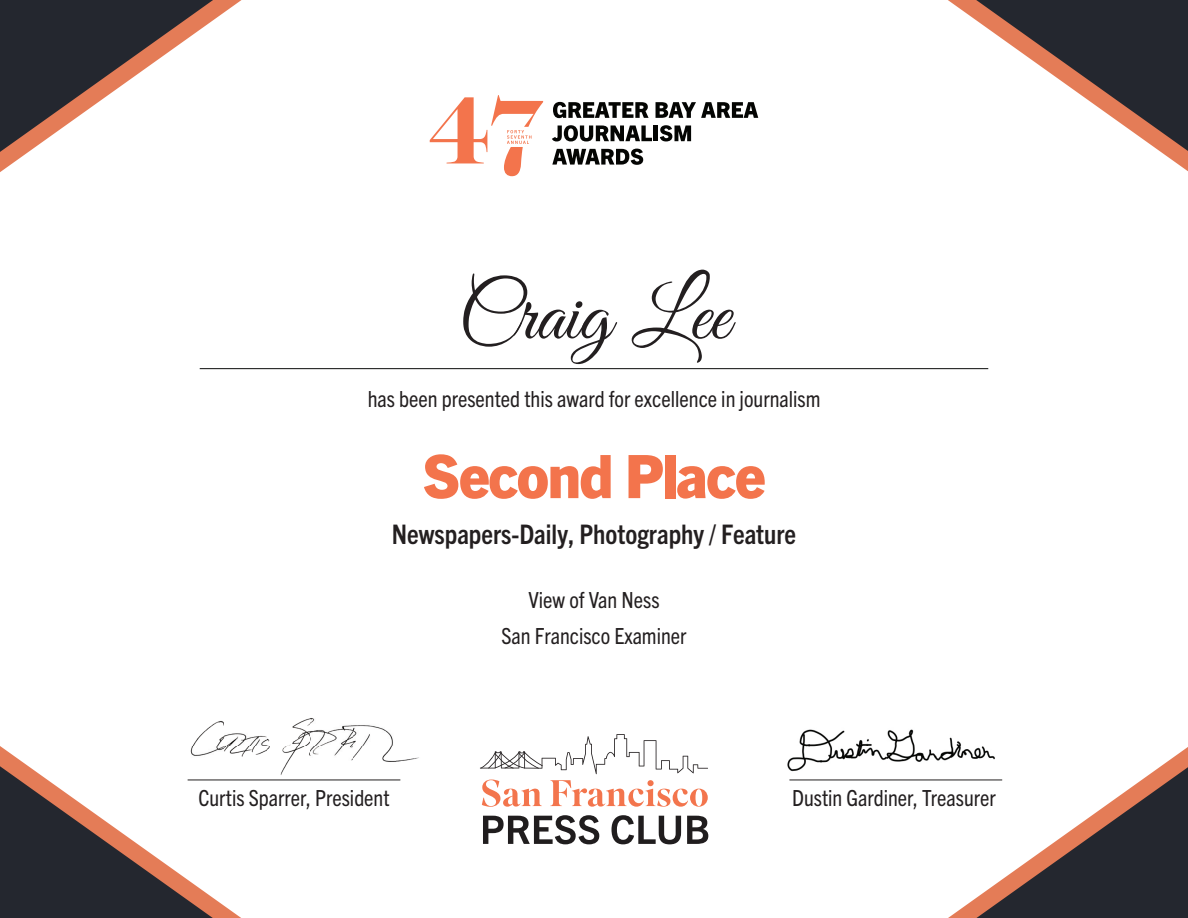
<style>
.page{position:relative;width:1188px;height:918px;background:#fff}
.page>*{position:absolute;margin:0;border:0;box-sizing:border-box;transform-origin:0 0}
.t1{font:81px "Great Vibes";color:#231f20}
.t2{font:800 60px "Trade Gothic Next LT Pro";letter-spacing:-.03em;color:#f3744c}
.t3{font:700 condensed 27px "Trade Gothic Next";color:#231f20}
.t4{font:condensed 22.5px/36px "Trade Gothic Next";color:#231f20;text-align:center}
</style>
<div class="page">
<img style="left:787px;top:729px;width:197px;height:43px">
<img style="left:192px;top:718px;width:227px;height:63px">
<hr style="left:188px;top:780px;width:212px;height:1px;background:#231f20">
<hr style="left:789px;top:780px;width:213px;height:1px;background:#231f20">
<svg style="left:553px;top:102px;width:96px;height:16px"></svg>
<svg style="left:656px;top:102px;width:102px;height:16px"></svg>
<svg style="left:552px;top:125px;width:100px;height:16px"></svg>
<hr style="left:654px;top:126px;width:4px;height:15px;background:#040503">
<svg style="left:660px;top:125px;width:31px;height:16px"></svg>
<svg style="left:552px;top:149px;width:91px;height:16px"></svg>
<svg style="left:430px;top:95px;width:113px;height:81px"></svg>
<svg style="left:948px;top:747px;width:240px;height:171px"></svg>
<svg style="left:0;top:0;width:242px;height:172px"></svg>
<svg style="left:0;top:746px;width:241px;height:172px"></svg>
<svg style="left:948px;top:0;width:240px;height:171px"></svg>
<svg style="left:480px;top:734px;width:228px;height:40px"></svg>
<svg style="left:483px;top:815px;width:116px;height:29px"></svg>
<svg style="left:612px;top:815px;width:69px;height:29px"></svg>
<svg style="left:687px;top:816px;width:21px;height:28px"></svg>
<svg style="left:482px;top:780px;width:60px;height:27px"></svg>
<svg style="left:550px;top:780px;width:158px;height:27px"></svg>
<hr style="left:200px;top:368px;width:788px;height:1px;background:#0b0c0b">
<h1 class="t1" style="left:458px;top:270px;width:273px">Craig Lee</h1>
<p class="t4" style="left:368px;top:381px;width:454px">has been presented this award for excellence in journalism</p>
<h2 class="t2" style="left:422px;top:435px;width:345px">Second Place</h2>
<p class="t3" style="left:392px;top:518px;width:406px">Newspapers-Daily, Photography / Feature</p>
<p class="t4" style="left:502px;top:582px;width:187px">View of Van Ness<br>San Francisco Examiner</p>
<p class="t4" style="left:198px;top:779px;width:193px">Curtis Sparrer, President</p>
<p class="t4" style="left:792px;top:779px;width:205px">Dustin Gardiner, Treasurer</p>
</div>
